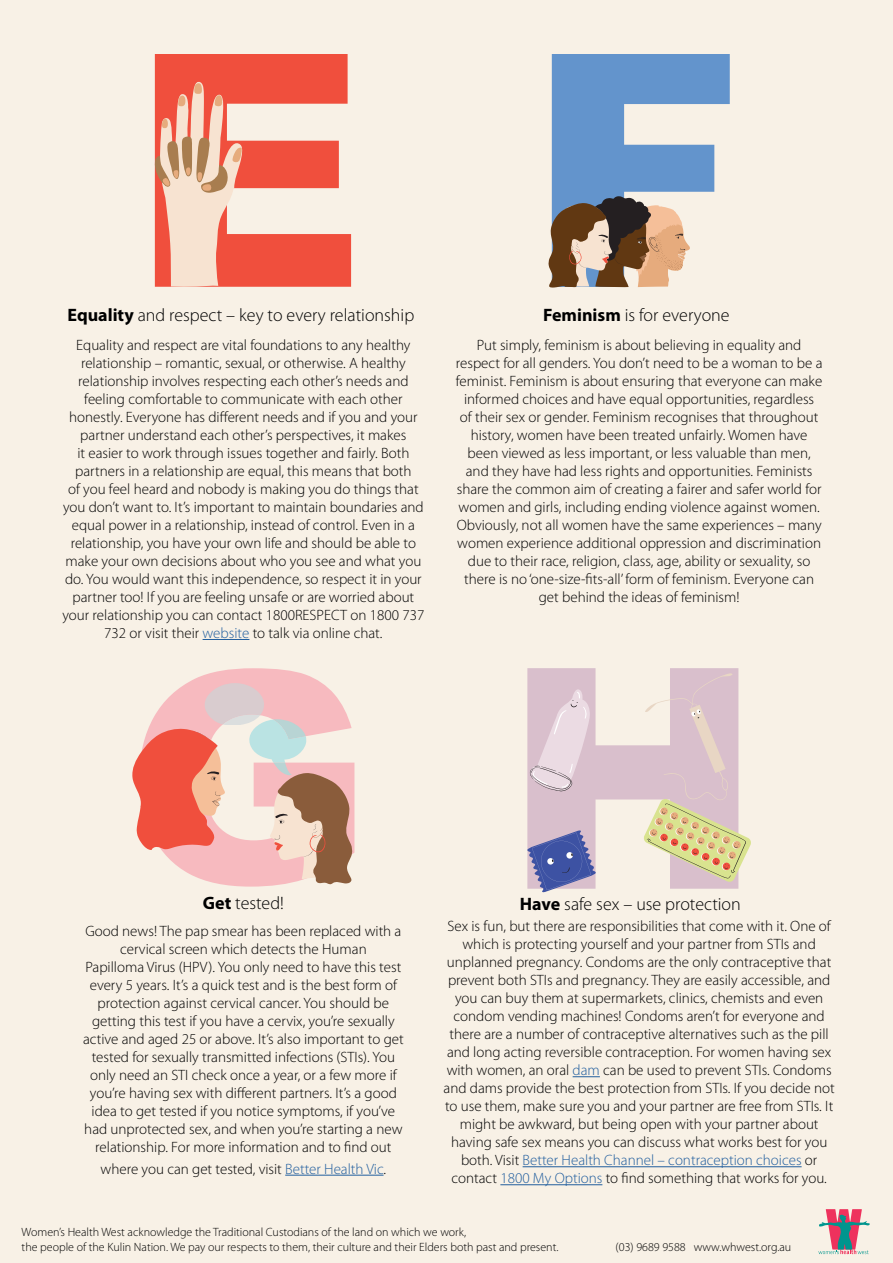
<style>
.page{position:relative;width:893px;height:1263px;background:#f8f1e6}
.page>*{position:absolute;margin:0;border:0;box-sizing:border-box;transform-origin:0 0}
.t1{font:300 18px "Myriad Pro";color:#000}
.t2{font:300 15px/18px "Myriad Pro";color:#000;text-align:center}
.t3{font:300 12px/14.4px "Myriad Pro";color:#000}
.s1{font-weight:700}
.s2{color:#215e9e}
</style>
<div class="page">
<svg style="left:818px;top:1209px;width:52px;height:45px"></svg>
<hr style="left:203px;top:639px;width:46px;height:1px;background:#215e9e">
<hr style="left:285px;top:1175px;width:99px;height:1px;background:#215e9e">
<svg style="left:573px;top:1076px;width:27px;height:1px"></svg>
<hr style="left:523px;top:1166px;width:279px;height:1px;background:#215e9e">
<hr style="left:500px;top:1184px;width:102px;height:1px;background:#215e9e">
<svg style="left:155px;top:54px;width:196px;height:233px;fill:#f04f3d"></svg>
<svg style="left:155px;top:79px;width:87px;height:208px;background:#eda691"></svg>
<svg style="left:548px;top:54px;width:182px;height:234px"></svg>
<svg style="left:187px;top:668px;width:167px;height:219px"></svg>
<svg style="left:132px;top:683px;width:220px;height:202px"></svg>
<svg style="left:527px;top:668px;width:211px;height:221px"></svg>
<svg style="left:527px;top:830px;width:69px;height:63px;background:#8285b7"></svg>
<svg style="left:529px;top:689px;width:61px;height:102px;background:#dfcbd5"></svg>
<svg style="left:643px;top:673px;width:108px;height:209px"></svg>
<p class="t1" style="left:68px;top:305px;width:348px"><span class="s1">Equality</span> and respect – key to every relationship</p>
<p class="t2" style="left:62px;top:336px;width:363px">Equality and respect are vital foundations to any healthy relationship – romantic, sexual, or otherwise. A healthy relationship involves respecting each other’s needs and feeling comfortable to communicate with each other honestly. Everyone has different needs and if you and your partner understand each other’s perspectives, it makes<br>it easier to work through issues together and fairly. Both partners in a relationship are equal, this means that both<br>of you feel heard and nobody is making you do things that you don’t want to. It’s important to maintain boundaries and equal power in a relationship, instead of control. Even in a relationship, you have your own life and should be able to make your own decisions about who you see and what you do. You would want this independence, so respect it in your partner too! If you are feeling unsafe or are worried about your relationship you can contact 1800RESPECT on 1800 737<br>732 or visit their <span class="s2">website</span> to talk via online chat.</p>
<p class="t1" style="left:543px;top:305px;width:188px"><span class="s1">Feminism</span> is for everyone</p>
<p class="t2" style="left:456px;top:336px;width:368px">Put simply, feminism is about believing in equality and respect for all genders. You don’t need to be a woman to be a feminist. Feminism is about ensuring that everyone can make informed choices and have equal opportunities, regardless<br>of their sex or gender. Feminism recognises that throughout history, women have been treated unfairly. Women have been viewed as less important, or less valuable than men, and they have had less rights and opportunities. Feminists share the common aim of creating a fairer and safer world for women and girls, including ending violence against women.<br>Obviously, not all women have the same experiences – many women experience additional oppression and discrimination due to their race, religion, class, age, ability or sexuality, so there is no ‘one-size-fits-all’ form of feminism. Everyone can get behind the ideas of feminism!</p>
<p class="t1" style="left:203px;top:893px;width:82px"><span class="s1">Get</span> tested!</p>
<p class="t2" style="left:83px;top:922px;width:322px">Good news! The pap smear has been replaced with a cervical screen which detects the Human<br>Papilloma Virus (HPV). You only need to have this test every 5 years. It’s a quick test and is the best form of protection against cervical cancer. You should be getting this test if you have a cervix, you’re sexually active and aged 25 or above. It’s also important to get tested for sexually transmitted infections (STIs). You only need an STI check once a year, or a few more if you’re having sex with different partners. It’s a good idea to get tested if you notice symptoms, if you’ve had unprotected sex, and when you’re starting a new relationship. For more information and to find out</p>
<p class="t2" style="left:101px;top:1160px;width:287px">where you can get tested, visit <span class="s2">Better Health Vic</span>.</p>
<p class="t1" style="left:520px;top:894px;width:222px"><span class="s1">Have</span> safe sex – use protection</p>
<p class="t2" style="left:444px;top:917px;width:393px">Sex is fun, but there are responsibilities that come with it. One of which is protecting yourself and your partner from STIs and unplanned pregnancy. Condoms are the only contraceptive that prevent both STIs and pregnancy. They are easily accessible, and you can buy them at supermarkets, clinics, chemists and even condom vending machines! Condoms aren’t for everyone and there are a number of contraceptive alternatives such as the pill and long acting reversible contraception. For women having sex with women, an oral <span class="s2">dam</span> can be used to prevent STIs. Condoms and dams provide the best protection from STIs. If you decide not to use them, make sure you and your partner are free from STIs. It might be awkward, but being open with your partner about having safe sex means you can discuss what works best for you both. Visit <span class="s2">Better Health Channel – contraception choices</span> or contact <span class="s2">1800 My Options</span> to find something that works for you.</p>
<p class="t3" style="left:22px;top:1225px;width:538px">Women’s Health West acknowledge the Traditional Custodians of the land on which we work,<br>the people of the Kulin Nation. We pay our respects to them, their culture and their Elders both past and present.</p>
<p class="t3" style="left:616px;top:1240px;width:177px">(03) 9689 9588 www.whwest.org.au</p>
</div>
